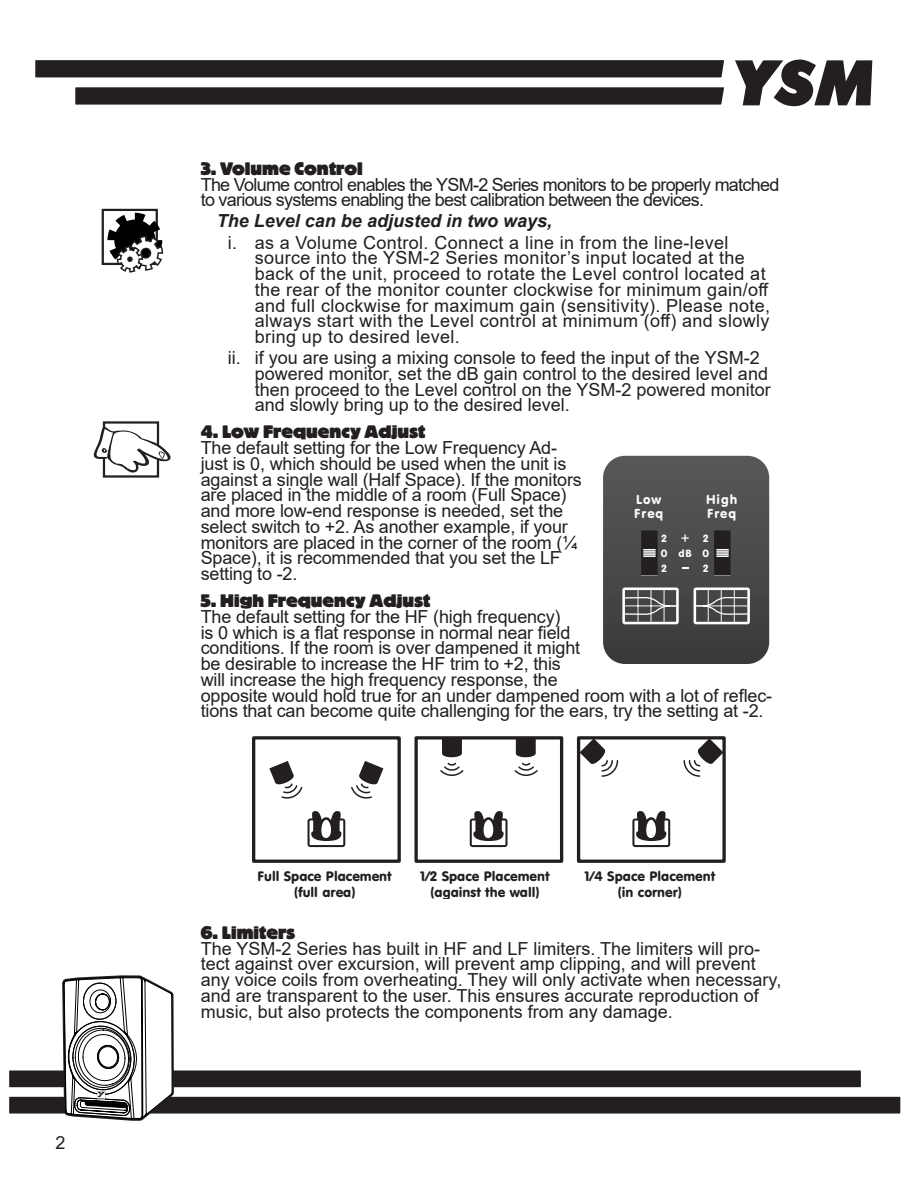
<style>
.page{position:relative;width:918px;height:1188px;background:#fff}
.page>*{position:absolute;margin:0;border:0;box-sizing:border-box;transform-origin:0 0}
.t1{font:italic 800 55.8px "Fortuna";color:#231f20}
.YSM_Paragraph_1{font:18px/15.8px "Arial";letter-spacing:-.01em;color:#231f20}
.YSM_Indent_i__ii__LI{font:18px/15.8px "Arial";letter-spacing:.02em;color:#231f20}
.YSM_Indent_i__ii__LI-2{font:18px/15.8px "Arial";color:#231f20}
.YSM_Paragraph_1-2{font:18px/15.8px "Arial";letter-spacing:-.04em;color:#231f20}
.YSM_Heading_Small{font:800 18px "Block BE";color:#231f20}
.YSM_Indent_Title{font:italic 700 18px "Arial";color:#231f20}
.t2{font:13.5px/16.2px "VAG Rounded BT";color:#231f20;text-align:center}
.t3{font:12.9px/14.1px "VAG Rounded BT";letter-spacing:.075em;color:#fbfbfc}
.t4{font:10.35px/15px "VAG Rounded BT";color:#fbfbfc}
</style>
<div class="page">
<svg style="left:9px;top:975px;width:892px;height:146px"></svg>
<svg style="left:35px;top:60px;width:689px;height:45px"></svg>
<div style="left:103px;top:421px;width:56px;height:57px;border:2px solid #231f20"></div>
<svg style="left:93px;top:427px;width:78px;height:47px"></svg>
<div style="left:102px;top:209px;width:56px;height:56px;border:2px solid #231f20"></div>
<svg style="left:107px;top:213px;width:57px;height:60px"></svg>
<svg style="left:252px;top:736px;width:474px;height:127px"></svg>
<svg style="left:603px;top:456px;width:166px;height:208px;background:#515153"></svg>
<p class="YSM_Indent_i__ii__LI" style="left:56px;top:1135px;width:12px">2</p>
<h1 class="t1" style="left:725px;top:42px;width:149px">YSM</h1>
<p class="YSM_Heading_Small" style="left:201px;top:158px;width:164px">3. Volume Control</p>
<p class="YSM_Paragraph_1-2" style="left:201px;top:176px;width:580px">The Volume control enables the YSM-2 Series monitors to be properly matched to various systems enabling the best calibration between the devices.</p>
<p class="YSM_Indent_Title" style="left:217px;top:209px;width:337px">The Level can be adjusted in two ways,</p>
<p class="YSM_Indent_i__ii__LI" style="left:255px;top:234px;width:517px;text-indent:-27px">i. as a Volume Control. Connect a line in from the line-level source into the YSM-2 Series monitor’s input located at the back of the unit, proceed to rotate the Level control located at the rear of the monitor counter clockwise for minimum gain/off and full clockwise for maximum gain (sensitivity). Please note, always start with the Level control at minimum (off) and slowly bring up to desired level.</p>
<p class="YSM_Indent_i__ii__LI-2" style="left:255px;top:350px;width:517px;text-indent:-27px">ii. if you are using a mixing console to feed the input of the YSM-2 powered monitor, set the dB gain control to the desired level and then proceed to the Level control on the YSM-2 powered monitor and slowly bring up to the desired level.</p>
<p class="YSM_Heading_Small" style="left:201px;top:422px;width:226px">4. Low Frequency Adjust</p>
<p class="YSM_Paragraph_1" style="left:201px;top:440px;width:383px">The default setting for the Low Frequency Ad&shy;just is 0, which should be used when the unit is against a single wall (Half Space). If the monitors are placed in the middle of a room (Full Space) and more low-end response is needed, set the select switch to +2. As another example, if your monitors are placed in the corner of the room (¼ Space), it is recommended that you set the LF setting to -2.</p>
<p class="YSM_Heading_Small" style="left:201px;top:591px;width:231px">5. High Frequency Adjust</p>
<p class="YSM_Paragraph_1" style="left:201px;top:609px;width:573px">The default setting for the HF (high frequency)<br>is 0 which is a flat response in normal near field<br>conditions. If the room is over dampened it might<br>be desirable to increase the HF trim to +2, this<br>will increase the high frequency response, the<br>opposite would hold true for an under dampened room with a lot of reflec&shy;tions that can become quite challenging for the ears, try the setting at -2.</p>
<p class="t3" style="left:706px;top:492px;width:33px">High<br>Freq</p>
<p class="t3" style="left:634px;top:492px;width:31px">Low<br>Freq</p>
<p class="t4" style="left:661px;top:531px;width:33px">2<br>0 dB<br>2</p>
<p class="t4" style="left:703px;top:531px;width:8px;text-align:justify">2<br>0<br>2</p>
<p class="t2" style="left:258px;top:868px;width:136px">Full Space Placement (full area)</p>
<p class="t2" style="left:420px;top:868px;width:131px">1/2 Space Placement (against the wall)</p>
<p class="t2" style="left:585px;top:868px;width:132px">1/4 Space Placement (in corner)</p>
<p class="YSM_Heading_Small" style="left:201px;top:923px;width:96px">6. Limiters</p>
<p class="YSM_Paragraph_1" style="left:201px;top:940px;width:582px">The YSM-2 Series has built in HF and LF limiters. The limiters will pro&shy;tect against over excursion, will prevent amp clipping, and will prevent any voice coils from overheating. They will only activate when necessary, and are transparent to the user. This ensures accurate reproduction of music, but also protects the components from any damage.</p>
</div>
